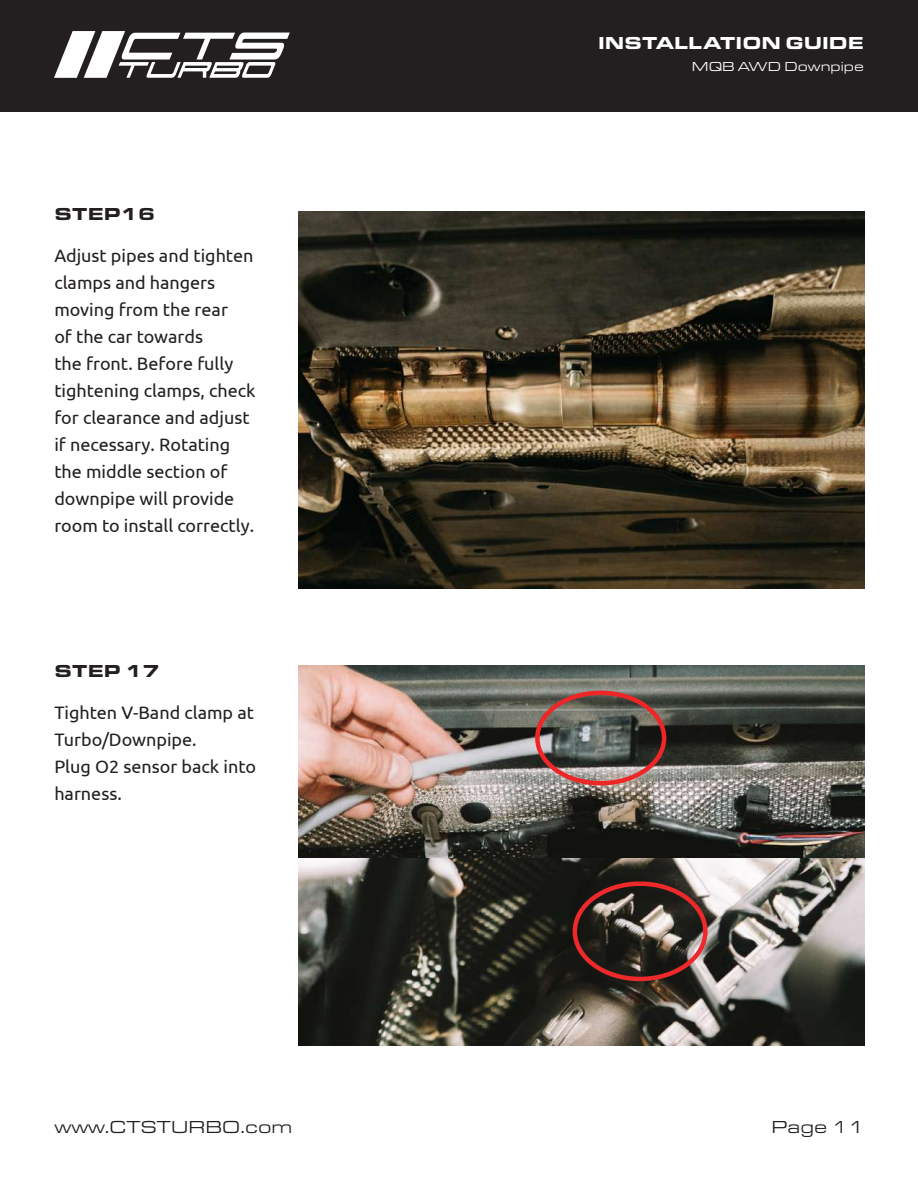
<style>
.page{position:relative;width:918px;height:1188px;background:#fff}
.page>*{position:absolute;margin:0;border:0;box-sizing:border-box;transform-origin:0 0}
.t1{font:18px/27px "Ubuntu";color:#231f20}
.t2{font:18px "Eurostile Ext";color:#231f20}
.t3{font:900 18px "Eurostile Ext";color:#fff}
.t4{font:900 18px "Eurostile Ext";color:#231f20}
.t5{font:13.5px "Eurostile Ext";color:#fff}
</style>
<div class="page">
<div style="left:1px;top:0;width:917px;height:112px;background:#231f20"></div>
<svg style="left:54px;top:31px;width:236px;height:47px"></svg>
<img style="left:299px;top:211px;width:565px;height:377px">
<img style="left:299px;top:857px;width:565px;height:189px">
<img style="left:299px;top:665px;width:566px;height:192px">
<div style="left:573px;top:881px;width:135px;height:100px;border:4px solid #ee292c;border-radius:50%"></div>
<div style="left:535px;top:691px;width:131px;height:94px;border:4px solid #ee2628;border-radius:50%"></div>
<p class="t3" style="left:598px;top:29px;width:267px">INSTALLATION GUIDE</p>
<p class="t4" style="left:54px;top:200px;width:102px">STEP16</p>
<p class="t1" style="left:54px;top:241px;width:203px">Adjust pipes and tighten clamps and hangers moving from the rear<br>of the car towards<br>the front. Before fully tightening clamps, check for clearance and adjust if necessary. Rotating the middle section of downpipe will provide room to install correctly.</p>
<p class="t4" style="left:54px;top:658px;width:107px">STEP 17</p>
<p class="t1" style="left:54px;top:699px;width:203px">Tighten V-Band clamp at<br>Turbo/Downpipe.<br>Plug O2 sensor back into harness.</p>
<p class="t5" style="left:692px;top:58px;width:174px">MQB AWD Downpipe</p>
<p class="t2" style="left:54px;top:1115px;width:240px">www.CTSTURBO.com</p>
<p class="t2" style="left:771px;top:1115px;width:94px">Page 11</p>
</div>
